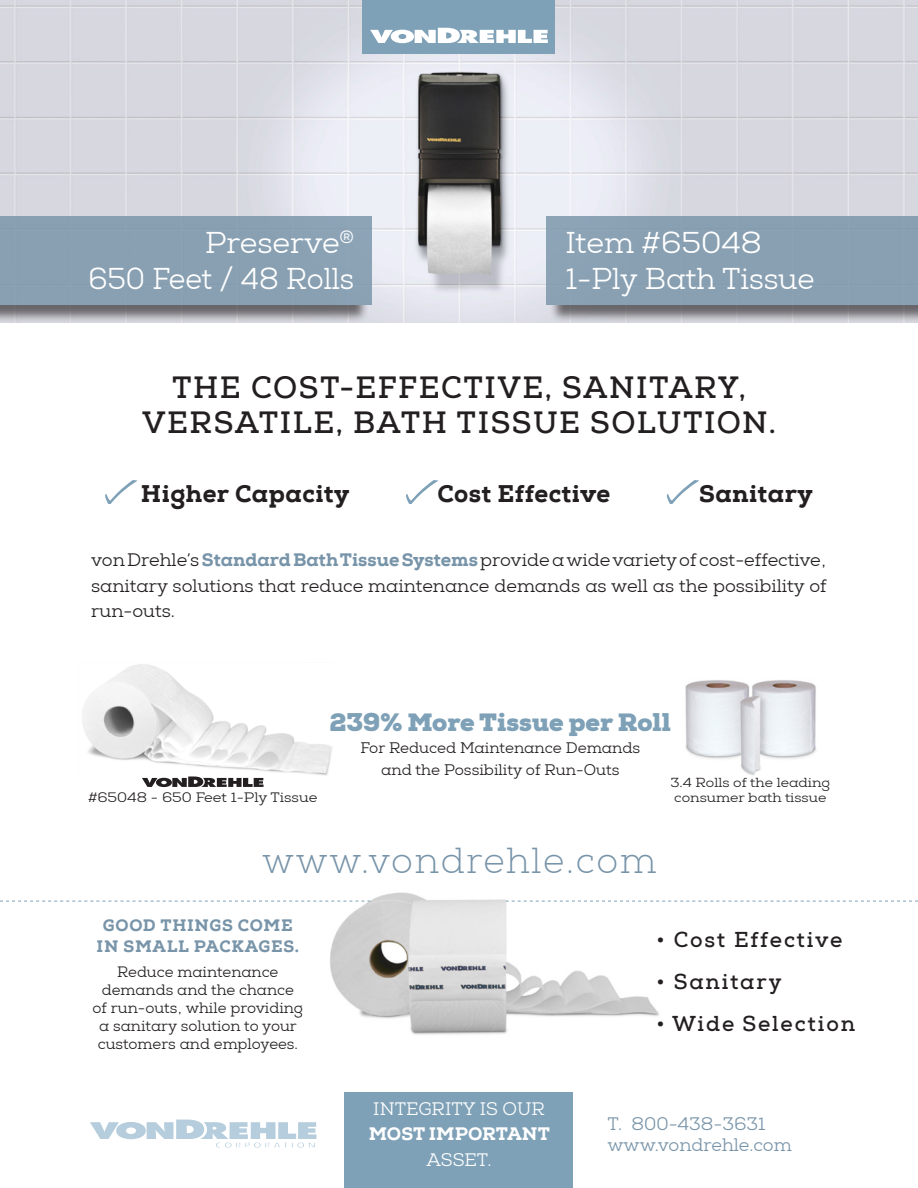
<style>
.page{position:relative;width:918px;height:1188px;background:#fff}
.page>*{position:absolute;margin:0;border:0;box-sizing:border-box;transform-origin:0 0}
.t1{font:300 36px "Nexa Slab";letter-spacing:.05em;color:#7894a9}
.t2{font:700 30px "Nexa Slab";letter-spacing:.05em;color:#231f20}
.t3{font:30px "Nexa Slab";color:#fff}
.t4{font:30px "Nexa Slab";color:#fff;scale:.94 1}
.t5{font:900 24.9px "Nexa Slab";color:#7ea1b7}
.t6{font:800 24px "Nexa Slab";letter-spacing:.02em;color:#231f20}
.t7{font:700 21px "Nexa Slab";letter-spacing:.09em;color:#231f20}
.t8{font:18px/25.5px "Nexa Slab";color:#231f20;text-align:justify}
.t9{font:18px "Nexa Slab";color:#7894a9}
.t10{font:18px "Nexa Slab";color:#fff}
.t11{font:800 18px "Nexa Slab";color:#fff}
.t12{font:800 16.5px "Nexa Slab";letter-spacing:.04em;color:#7894a9}
.t13{font:15.3px "Nexa Slab";color:#231f20}
.t14{font:15px/18px "Nexa Slab";color:#231f20;text-align:center}
.t15{font:13.65px "Nexa Slab";color:#231f20;scale:1.08 1}
.t16{font:13.05px "Nexa Slab";color:#231f20;scale:1.08 1}
.s1{font-weight:800;color:#7894a9}
</style>
<div class="page">
<img style="left:330px;top:892px;width:329px;height:143px">
<img style="left:0;top:0;width:918px;height:323px">
<div style="left:363px;top:0;width:192px;height:54px;background:#7ea1b7"></div>
<svg style="left:370px;top:28px;width:178px;height:15px"></svg>
<div style="left:549px;top:218px;width:369px;height:105px;background:#231f20;opacity:.75"></div>
<div style="left:547px;top:216px;width:371px;height:88px;background:#89a0b2"></div>
<div style="left:0;top:218px;width:370px;height:105px;background:#231f20;opacity:.75"></div>
<div style="left:0;top:216px;width:372px;height:88px;background:#89a0b2"></div>
<div style="left:344px;top:1093px;width:229px;height:95px;background:#7ea1b7"></div>
<svg style="left:90px;top:1120px;width:226px;height:28px"></svg>
<svg style="left:0;top:901px;width:370px;height:1px"></svg>
<svg style="left:506px;top:901px;width:412px;height:1px"></svg>
<img style="left:685px;top:680px;width:131px;height:95px">
<img style="left:82px;top:664px;width:250px;height:113px">
<svg style="left:142px;top:777px;width:122px;height:10px"></svg>
<svg style="left:105px;top:480px;width:33px;height:24px"></svg>
<svg style="left:406px;top:480px;width:33px;height:24px"></svg>
<svg style="left:666px;top:480px;width:33px;height:24px"></svg>
<p class="t3" style="left:205px;top:224px;width:151px">Preserve<sup>®</sup></p>
<p class="t4" style="left:88px;top:260px;width:284px">650 Feet / 48 Rolls</p>
<p class="t3" style="left:566px;top:224px;width:198px">Item #65048</p>
<p class="t3" style="left:566px;top:260px;width:251px">1-Ply Bath Tissue</p>
<p class="t2" style="left:172px;top:370px;width:575px">THE COST-EFFECTIVE, SANITARY,</p>
<p class="t2" style="left:142px;top:404px;width:635px">VERSATILE, BATH TISSUE SOLUTION.</p>
<p class="t6" style="left:141px;top:479px;width:210px">Higher Capacity</p>
<p class="t6" style="left:438px;top:479px;width:174px">Cost Effective</p>
<p class="t6" style="left:699px;top:479px;width:115px">Sanitary</p>
<p class="t8" style="left:91px;top:548px;width:737px">von Drehle’s <span class="s1">Standard Bath Tissue Systems</span> provide a wide variety of cost-effective, sanitary solutions that reduce maintenance demands as well as the possibility of run-outs.</p>
<p class="t15" style="left:88px;top:789px;width:214px">#65048 - 650 Feet 1-Ply Tissue</p>
<p class="t5" style="left:330px;top:706px;width:343px">239% More Tissue per Roll</p>
<p class="t13" style="left:360px;top:739px;width:281px">For Reduced Maintenance Demands</p>
<p class="t13" style="left:381px;top:761px;width:240px">and the Possibility of Run-Outs</p>
<p class="t16" style="left:670px;top:775px;width:149px">3.4 Rolls of the leading</p>
<p class="t16" style="left:674px;top:790px;width:142px">consumer bath tissue</p>
<p class="t1" style="left:262px;top:839px;width:396px">www.vondrehle.com</p>
<p class="t12" style="left:103px;top:915px;width:191px">GOOD THINGS COME</p>
<p class="t12" style="left:97px;top:936px;width:204px">IN SMALL PACKAGES.</p>
<p class="t14" style="left:93px;top:964px;width:212px">Reduce maintenance demands and the chance<br>of run-outs, while providing a sanitary solution to your customers and employees.</p>
<p class="t10" style="left:373px;top:1098px;width:173px">INTEGRITY IS OUR</p>
<p class="t11" style="left:369px;top:1123px;width:183px">MOST IMPORTANT</p>
<p class="t10" style="left:427px;top:1149px;width:66px">ASSET.</p>
<p class="t7" style="left:657px;top:927px;width:187px">• Cost Effective</p>
<p class="t7" style="left:657px;top:969px;width:126px">• Sanitary</p>
<p class="t7" style="left:657px;top:1011px;width:200px">• Wide Selection</p>
<p class="t9" style="left:608px;top:1113px;width:159px">T. 800-438-3631</p>
<p class="t9" style="left:608px;top:1134px;width:186px">www.vondrehle.com</p>
</div>
